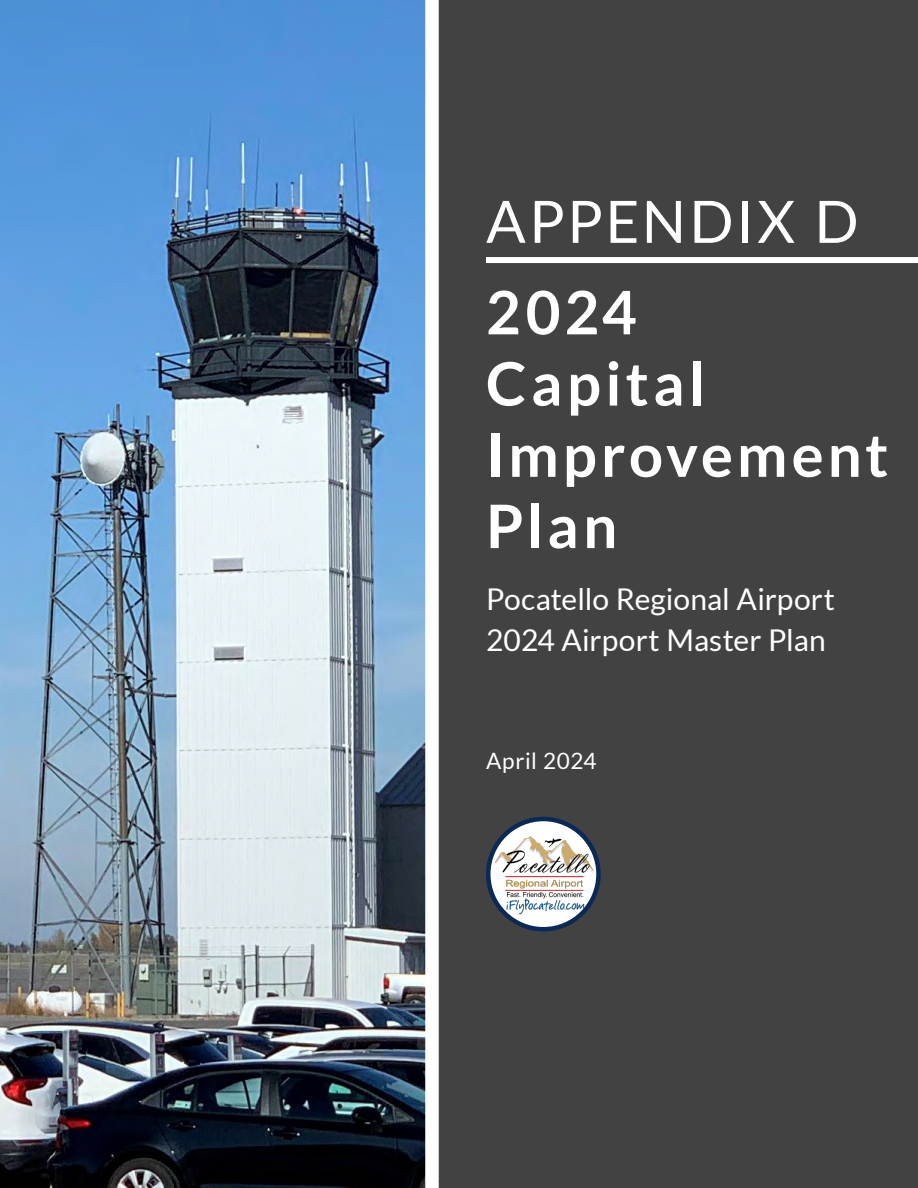
<style>
.page{position:relative;width:918px;height:1188px;background:#fff}
.page>*{position:absolute;margin:0;border:0;box-sizing:border-box;transform-origin:0 0}
.t1{font:700 60px/71.2px "Lato";letter-spacing:.065em;color:#fff}
.t2{font:58.5px "Lato";letter-spacing:.05em;color:#fff}
.t3{font:30px/41.2px "Lato";color:#fff}
.t4{font:22.5px "Lato";letter-spacing:.03em;color:#fff}
</style>
<div class="page">
<img style="left:0;top:0;width:425px;height:1188px">
<div style="left:432px;top:0;width:486px;height:1188px;background:#424242"></div>
<div style="left:486px;top:257px;width:432px;height:6px;background:#fff"></div>
<div style="left:425px;top:0;width:14px;height:1188px;background:#fff"></div>
<svg style="left:488px;top:819px;width:110px;height:110px"></svg>
<img style="left:490px;top:835px;width:106px;height:81px">
<div style="left:486px;top:817px;width:115px;height:115px;border:4px solid #0a2955;border-radius:50%"></div>
<h2 class="t2" style="left:486px;top:189px;width:374px">APPENDIX D</h2>
<h1 class="t1" style="left:486px;top:276px;width:404px">2024<br>Capital<br>Improvement<br>Plan</h1>
<p class="t3" style="left:486px;top:578px;width:350px">Pocatello Regional Airport<br>2024 Airport Master Plan</p>
<p class="t4" style="left:486px;top:748px;width:112px">April 2024</p>
</div>
